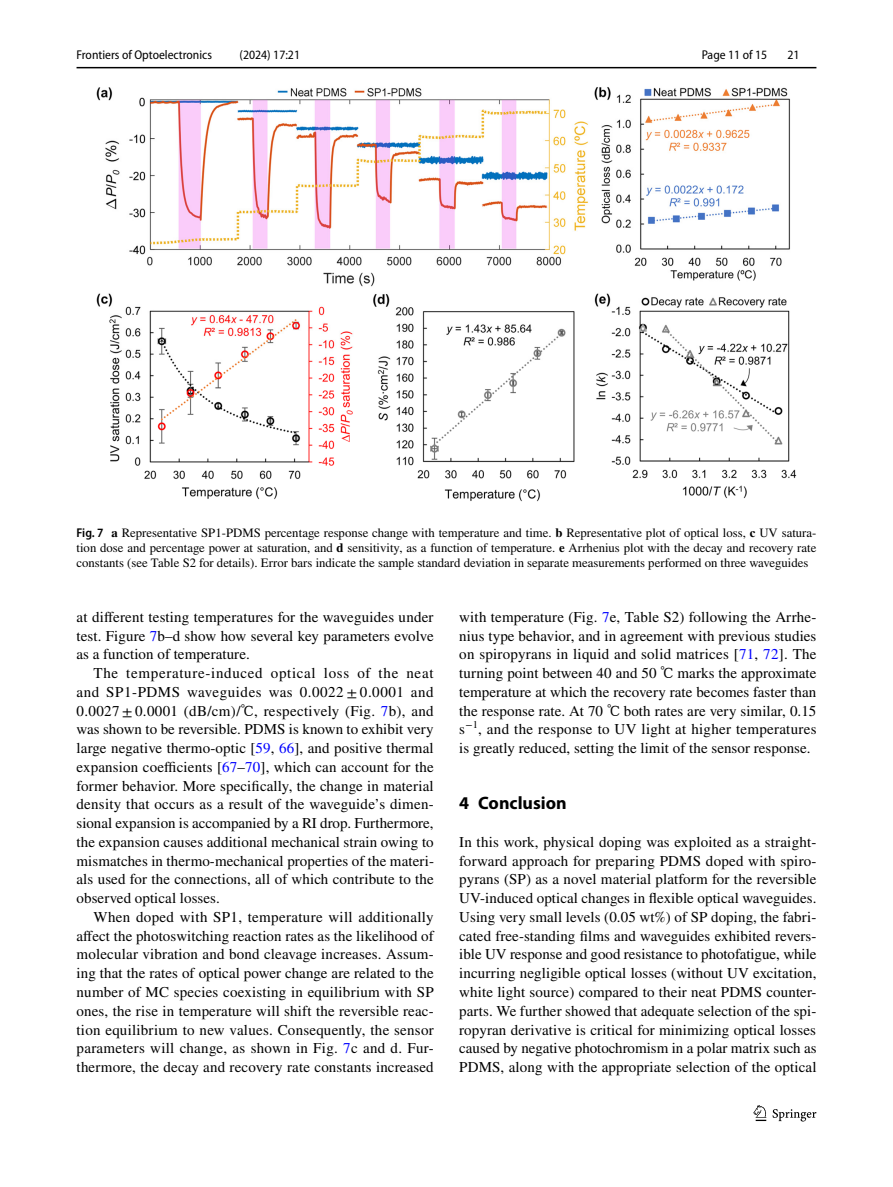
<style>
.page{position:relative;width:893px;height:1187px;background:#fff}
.page>*{position:absolute;margin:0;border:0;box-sizing:border-box;transform-origin:0 0}
.t1{font:700 18px "Myriad Pro";color:#000}
.t2{font:15px/18.8px "STIX";letter-spacing:.005em;color:#000;text-align:justify}
.t3{font:12.75px/15px "STIX";color:#000;text-align:justify}
.t4{font:semi-condensed 12.75px "Myriad Pro";color:#000}
.s1{font-family:"Myriad Pro";font-weight:600;font-stretch:semi-condensed}
.s2{font-weight:700}
.s3{color:#00f}
.s4{font-family:"Code 2000"}
</style>
<div class="page">
<hr style="left:77px;top:67px;width:739px;height:1px;background:#000">
<svg style="left:753px;top:1105px;width:13px;height:15px"></svg>
<svg style="left:773px;top:1109px;width:43px;height:12px"></svg>
<img style="left:96px;top:87px;width:701px;height:414px">
<p class="t4" style="left:77px;top:48px;width:137px">Frontiers of Optoelectronics</p>
<p class="t4" style="left:240px;top:48px;width:62px">(2024) 17:21</p>
<p class="t4" style="left:702px;top:48px;width:67px">Page 11 of 15</p>
<p class="t4" style="left:787px;top:48px;width:14px">21</p>
<p class="t3" style="left:77px;top:526px;width:741px"><span class="s1">Fig. 7</span> <span class="s2">a</span> Representative SP1-PDMS percentage response change with temperature and time. <span class="s2">b</span> Representative plot of optical loss, <span class="s2">c</span> UV satura&shy;tion dose and percentage power at saturation, and <span class="s2">d</span> sensitivity, as a function of temperature. <span class="s2">e</span> Arrhenius plot with the decay and recovery rate constants (see Table S2 for details). Error bars indicate the sample standard deviation in separate measurements performed on three waveguides</p>
<p class="t2" style="left:77px;top:608px;width:359px">at different testing temperatures for the waveguides under test. Figure <span class="s3">7</span>b–d show how several key parameters evolve as a function of temperature.</p>
<p class="t2" style="left:77px;top:664px;width:359px;text-indent:17px">The temperature-induced optical loss of the neat and SP1-PDMS waveguides was 0.0022 ± 0.0001 and 0.0027 ± 0.0001 (dB/cm)/<span class="s4">℃</span>, respectively (Fig. <span class="s3">7</span>b), and was shown to be reversible. PDMS is known to exhibit very large negative thermo-optic [<span class="s3">59</span>, <span class="s3">66</span>], and positive thermal expansion coefficients [<span class="s3">67</span>–<span class="s3">70</span>], which can account for the former behavior. More specifically, the change in material density that occurs as a result of the waveguide’s dimen&shy;sional expansion is accompanied by a RI drop. Furthermore, the expansion causes additional mechanical strain owing to mismatches in thermo-mechanical properties of the materi&shy;als used for the connections, all of which contribute to the observed optical losses.</p>
<p class="t2" style="left:77px;top:908px;width:359px;text-indent:17px">When doped with SP1, temperature will additionally affect the photoswitching reaction rates as the likelihood of molecular vibration and bond cleavage increases. Assum&shy;ing that the rates of optical power change are related to the number of MC species coexisting in equilibrium with SP ones, the rise in temperature will shift the reversible reac&shy;tion equilibrium to new values. Consequently, the sensor parameters will change, as shown in Fig. <span class="s3">7</span>c and d. Fur&shy;thermore, the decay and recovery rate constants increased</p>
<p class="t2" style="left:459px;top:608px;width:359px">with temperature (Fig. <span class="s3">7</span>e, Table S2) following the Arrhe&shy;nius type behavior, and in agreement with previous studies on spiropyrans in liquid and solid matrices [<span class="s3">71</span>, <span class="s3">72</span>]. The turning point between 40 and 50 <span class="s4">℃</span> marks the approximate temperature at which the recovery rate becomes faster than the response rate. At 70 <span class="s4">℃</span> both rates are very similar, 0.15 s<sup>−1</sup>, and the response to UV light at higher temperatures is greatly reduced, setting the limit of the sensor response.</p>
<p class="t1" style="left:459px;top:791px;width:109px">4 Conclusion</p>
<p class="t2" style="left:459px;top:833px;width:359px">In this work, physical doping was exploited as a straight&shy;forward approach for preparing PDMS doped with spiro&shy;pyrans (SP) as a novel material platform for the reversible UV-induced optical changes in flexible optical waveguides.<br>Using very small levels (0.05 wt%) of SP doping, the fabri&shy;cated free-standing films and waveguides exhibited revers&shy;ible UV response and good resistance to photofatigue, while incurring negligible optical losses (without UV excitation, white light source) compared to their neat PDMS counter&shy;parts. We further showed that adequate selection of the spi&shy;ropyran derivative is critical for minimizing optical losses caused by negative photochromism in a polar matrix such as PDMS, along with the appropriate selection of the optical</p>
</div>
